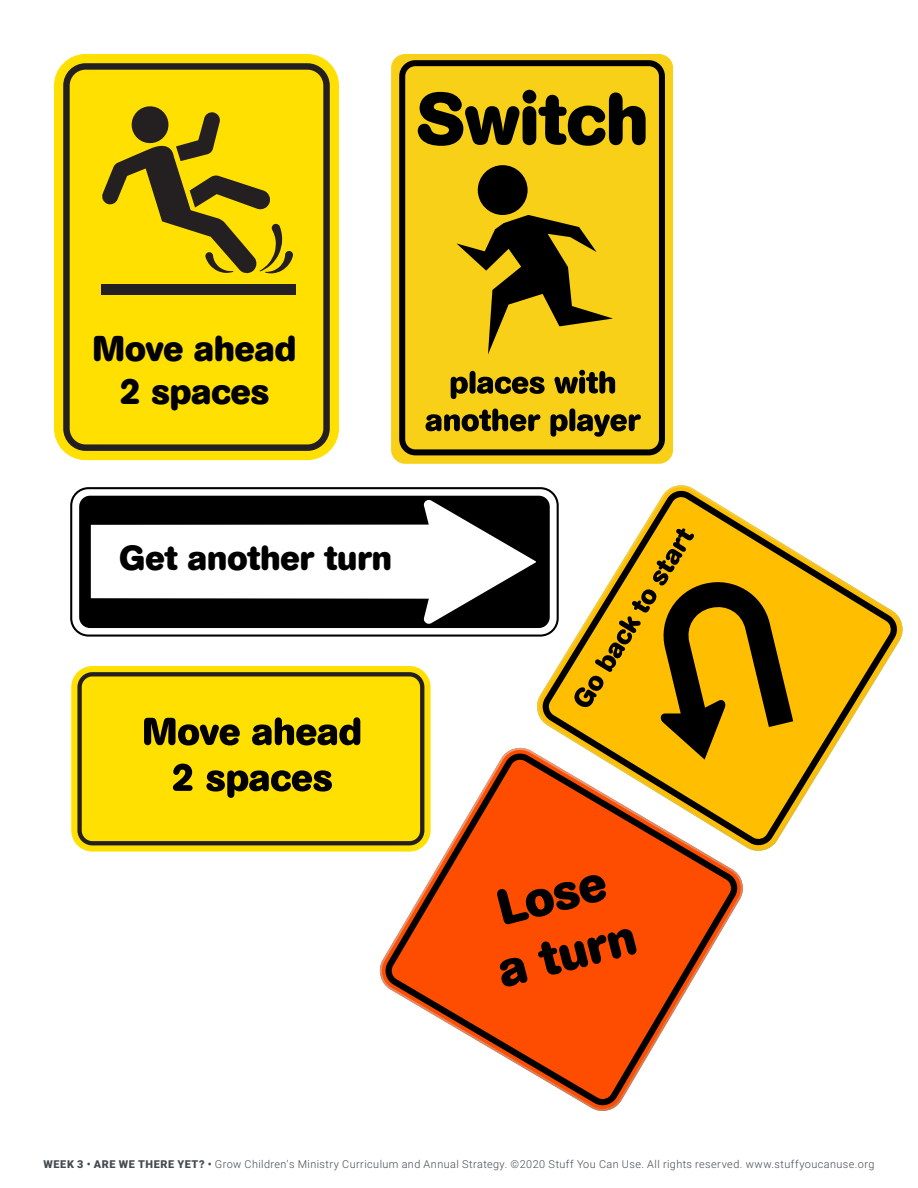
<style>
.page{position:relative;width:918px;height:1188px;background:#fff}
.page>*{position:absolute;margin:0;border:0;box-sizing:border-box;transform-origin:0 0}
.t1{font:700 35.7px/42.8px "AG Book Rounded";color:#000;text-align:center}
.t2{font:700 34.5px "AG Book Rounded";color:#000}
.t3{font:300 10.8px "Roboto";letter-spacing:.04em;color:#434a50}
.s1{font-weight:900}
.s2{font-family:"Roboto Condensed";font-weight:700}
</style>
<div class="page">
<div style="left:54px;top:54px;width:285px;height:406px;background:#ffe000;border-radius:32px"></div>
<svg style="left:63px;top:63px;width:267px;height:388px"></svg>
<svg style="left:101px;top:104px;width:192px;height:170px"></svg>
<div style="left:101px;top:284px;width:195px;height:11px;background:#241f21"></div>
<div style="left:70px;top:487px;width:489px;height:150px;border:2px solid #000;border-radius:17px"></div>
<div style="left:79px;top:496px;width:471px;height:132px;background:#000;border-radius:11px"></div>
<svg style="left:91px;top:500px;width:443px;height:124px;fill:#fff"></svg>
<svg style="left:536px;top:485px;width:367px;height:366px"></svg>
<svg style="left:573px;top:528px;width:220px;height:232px;background:#bd9318"></svg>
<svg style="left:519px;top:745px;width:227px;height:106px"></svg>
<svg style="left:379px;top:748px;width:365px;height:363px"></svg>
<svg style="left:497px;top:873px;width:140px;height:114px;background:#bc3800"></svg>
<div style="left:391px;top:54px;width:282px;height:410px;background:#f7d017;border-radius:14px"></div>
<div style="left:399px;top:60px;width:266px;height:395px;border:6px solid #000;border-radius:13px"></div>
<svg style="left:457px;top:215px;width:156px;height:140px"></svg>
<div style="left:478px;top:165px;width:50px;height:50px;background:#000;border-radius:50%"></div>
<svg style="left:451px;top:371px;width:94px;height:28px"></svg>
<svg style="left:554px;top:370px;width:61px;height:24px"></svg>
<svg style="left:426px;top:409px;width:114px;height:22px"></svg>
<svg style="left:550px;top:408px;width:91px;height:29px"></svg>
<svg style="left:418px;top:90px;width:228px;height:56px"></svg>
<div style="left:71px;top:666px;width:360px;height:186px;background:#ffe000;border-radius:21px"></div>
<svg style="left:77px;top:672px;width:347px;height:173px"></svg>
<svg style="left:144px;top:718px;width:96px;height:28px"></svg>
<svg style="left:252px;top:717px;width:108px;height:28px"></svg>
<svg style="left:173px;top:764px;width:20px;height:27px"></svg>
<svg style="left:206px;top:770px;width:126px;height:28px"></svg>
<h1 class="t1" style="left:92px;top:328px;width:206px">Move ahead<br>2 spaces</h1>
<h2 class="t2" style="left:120px;top:538px;width:274px">Get another turn</h2>
<p class="t3" style="left:44px;top:1157px;width:832px"><span class="s1">WEEK 3</span> <span class="s2">•</span> <span class="s1">ARE WE THERE YET?</span> <span class="s2">•</span> Grow Children's Ministry Curriculum and Annual Strategy. ©2020 Stuff You Can Use. All rights reserved. www.stuffyoucanuse.org</p>
</div>
